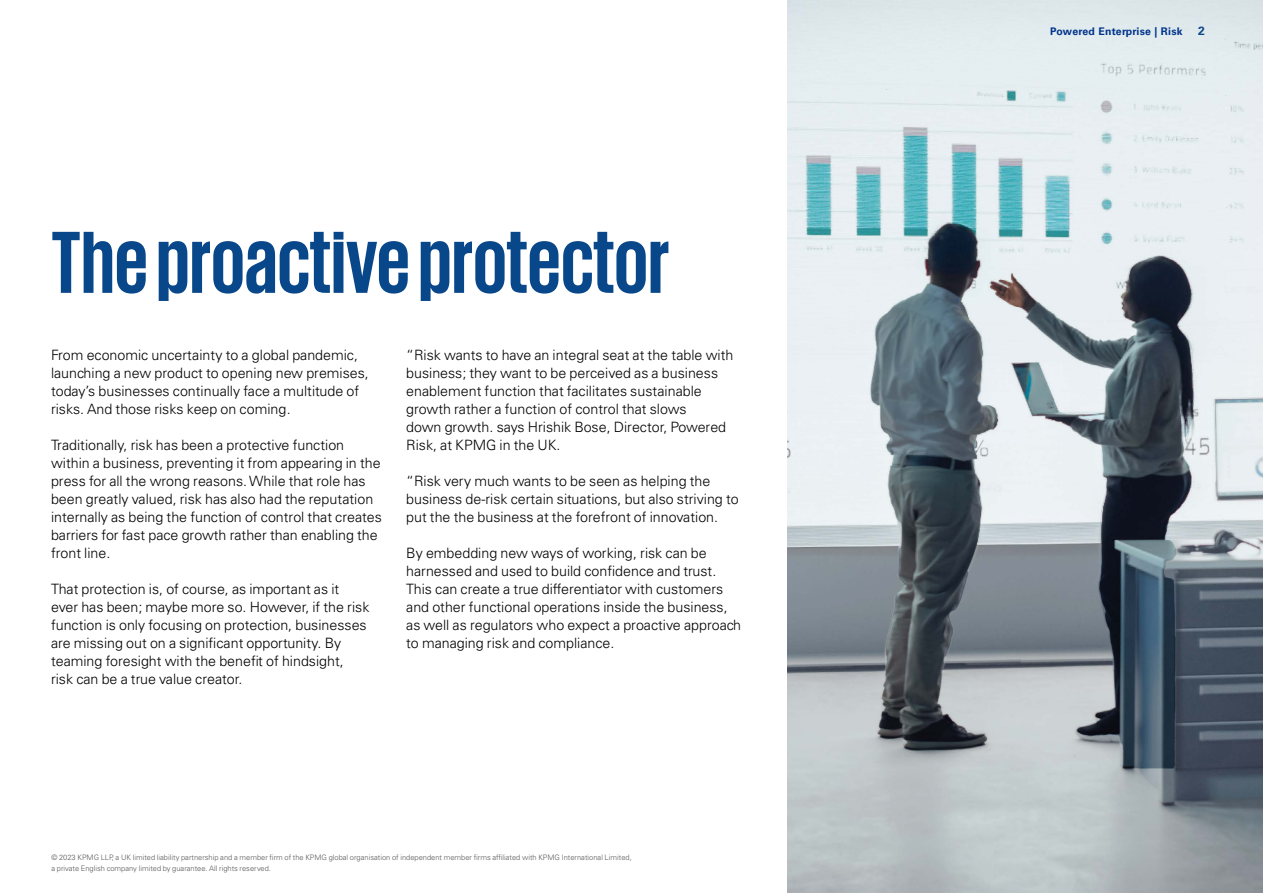
<style>
.page{position:relative;width:1263px;height:893px;background:#fff}
.page>*{position:absolute;margin:0;border:0;box-sizing:border-box;transform-origin:0 0}
.t1{font:700 90px "KPMG";letter-spacing:-.005em;color:#09478b}
.t2{font:300 14.25px/18px "Univers LT Std";color:#000}
.t3{font:700 12px "Univers LT Std";color:#0b4789}
.t4{font:700 10.5px "Univers LT Std";letter-spacing:.025em;color:#00338d}
.t5{font:300 7.5px/10.5px "Univers LT Std";color:#575756}
</style>
<div class="page">
<img style="left:788px;top:0;width:475px;height:893px">
<h1 class="t1" style="left:51px;top:217px;width:620px">The proactive protector</h1>
<p class="t2" style="left:51px;top:346px;width:319px">From economic uncertainty to a global pandemic, launching a new product to opening new premises, today’s businesses continually face a multitude of risks. And those risks keep on coming.</p>
<p class="t2" style="left:51px;top:436px;width:332px">Traditionally, risk has been a protective function within a business, preventing it from appearing in the press for all the wrong reasons. While that role has been greatly valued, risk has also had the reputation internally as being the function of control that creates barriers for fast pace growth rather than enabling the front line.</p>
<p class="t2" style="left:51px;top:580px;width:320px">That protection is, of course, as important as it ever has been; maybe more so. However, if the risk function is only focusing on protection, businesses are missing out on a significant opportunity. By teaming foresight with the benefit of hindsight, risk can be a true value creator.</p>
<p class="t2" style="left:406px;top:346px;width:329px">“Risk wants to have an integral seat at the table with business; they want to be perceived as a business enablement function that facilitates sustainable growth rather a function of control that slows<br>down growth. says Hrishik Bose, Director, Powered Risk, at KPMG in the UK.</p>
<p class="t2" style="left:406px;top:472px;width:334px">“Risk very much wants to be seen as helping the business de-risk certain situations, but also striving to put the the business at the forefront of innovation.</p>
<p class="t2" style="left:406px;top:544px;width:336px">By embedding new ways of working, risk can be harnessed and used to build confidence and trust.<br>This can create a true differentiator with customers and other functional operations inside the business, as well as regulators who expect a proactive approach to managing risk and compliance.</p>
<p class="t5" style="left:51px;top:852px;width:582px">© 2023 KPMG LLP, a UK limited liability partnership and a member firm of the KPMG global organisation of independent member firms affiliated with KPMG International Limited, a private English company limited by guarantee. All rights reserved.</p>
<p class="t4" style="left:1050px;top:25px;width:134px">Powered Enterprise | Risk</p>
<p class="t3" style="left:1198px;top:23px;width:8px">2</p>
</div>
